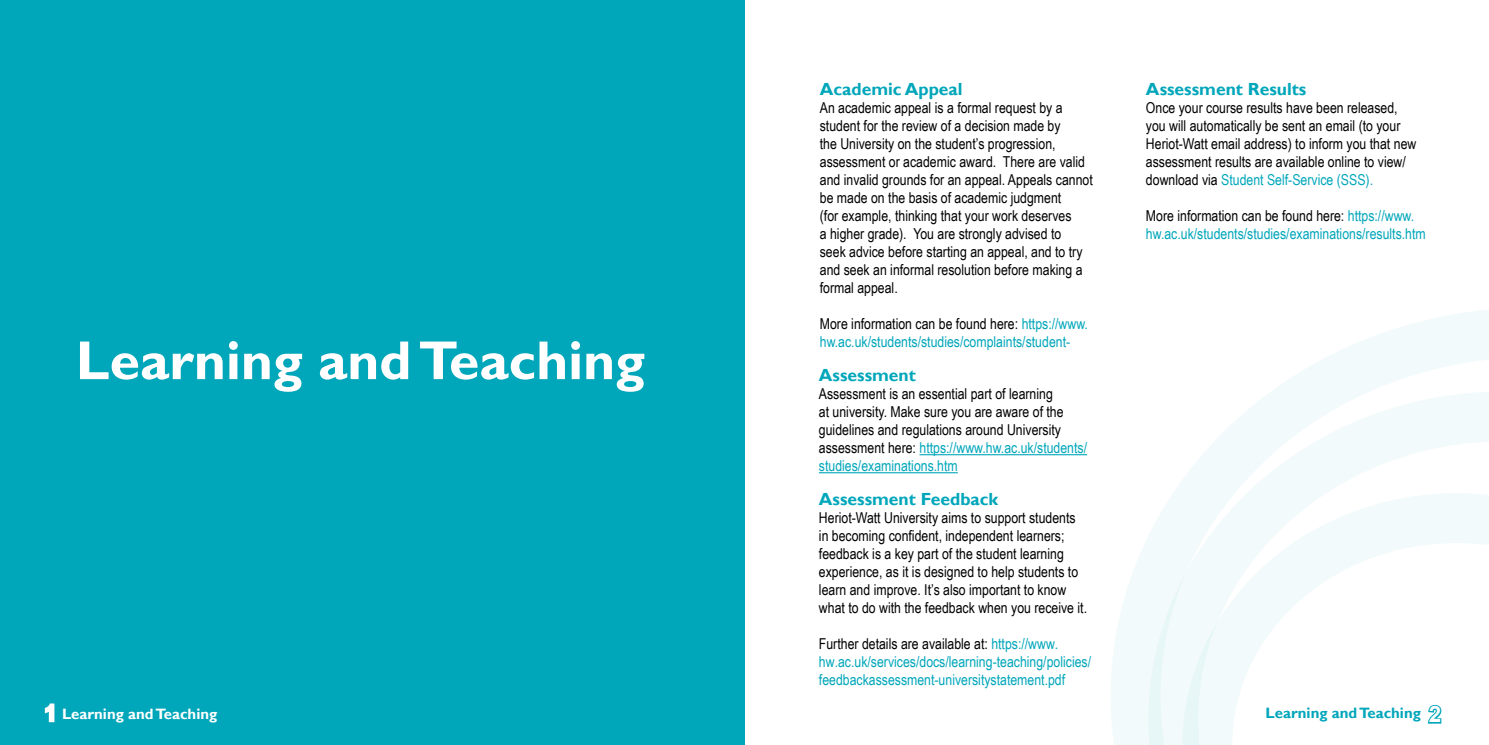
<style>
.page{position:relative;width:1489px;height:745px;background:#fff}
.page>*{position:absolute;margin:0;border:0;box-sizing:border-box;transform-origin:0 0}
.t1{font:700 55px "Gill Sans";color:#fff}
.t2{font:700 17.5px "Gill Sans";color:#00a6ba}
.t3{font:15px/18px "Arial Narrow";color:#000}
.t4{font:15px/18px "Arial Narrow";color:#00a6ba}
.t5{font:700 15px "Gill Sans";color:#fff}
.t6{font:700 15px "Gill Sans";color:#00a6ba}
.s1{color:#000}
.s2{color:#00a6ba}
.s3{font-family:"Arial";font-size:22.5px}
.s4{font-family:"Arial";font-size:22.5px;color:#fff}
</style>
<div class="page">
<div style="left:0;top:0;width:744px;height:744px;background:#00a6ba"></div>
<svg style="left:44px;top:703px;width:11px;height:20px"></svg>
<svg style="left:1111px;top:310px;width:377px;height:434px"></svg>
<svg style="left:1148px;top:391px;width:340px;height:353px"></svg>
<hr style="left:919px;top:454px;width:168px;height:1px;background:#00a6ba">
<hr style="left:819px;top:472px;width:138px;height:1px;background:#00a6ba">
<h1 class="t1" style="left:76px;top:327px;width:570px">Learning and Teaching</h1>
<p class="t2" style="left:819px;top:79px;width:144px">Academic Appeal</p>
<p class="t3" style="left:819px;top:98px;width:274px">An academic appeal is a formal request by a student for the review of a decision made by<br>the University on the student’s progression, assessment or academic award. There are valid and invalid grounds for an appeal. Appeals cannot be made on the basis of academic judgment<br>(for example, thinking that your work deserves<br>a higher grade). You are strongly advised to<br>seek advice before starting an appeal, and to try and seek an informal resolution before making a formal appeal.</p>
<p class="t4" style="left:819px;top:314px;width:270px"><span class="s1">More information can be found here:</span> https://www. hw.ac.uk/students/studies/complaints/student-</p>
<p class="t2" style="left:819px;top:364px;width:98px">Assessment</p>
<p class="t3" style="left:819px;top:384px;width:270px">Assessment is an essential part of learning<br>at university. Make sure you are aware of the guidelines and regulations around University assessment here: <span class="s2">https://www.hw.ac.uk/students/ studies/examinations.htm</span></p>
<p class="t2" style="left:819px;top:488px;width:181px">Assessment Feedback</p>
<p class="t3" style="left:819px;top:508px;width:270px">Heriot-Watt University aims to support students in becoming confident, independent learners; feedback is a key part of the student learning experience, as it is designed to help students to learn and improve. It’s also important to know what to do with the feedback when you receive it.</p>
<p class="t4" style="left:819px;top:634px;width:274px"><span class="s1">Further details are available at:</span> https://www. hw.ac.uk/services/docs/learning-teaching/policies/ feedbackassessment-universitystatement.pdf</p>
<p class="t2" style="left:1145px;top:79px;width:162px">Assessment Results</p>
<p class="t3" style="left:1145px;top:98px;width:272px">Once your course results have been released, you will automatically be sent an email (to your Heriot-Watt email address) to inform you that new assessment results are available online to view/ download via <span class="s2">Student Self-Service (SSS).</span></p>
<p class="t4" style="left:1145px;top:206px;width:281px"><span class="s1">More information can be found here:</span> https://www. hw.ac.uk/students/studies/examinations/results.htm</p>
<p class="t5" style="left:44px;top:704px;width:174px"><span class="s3">1</span> Learning and Teaching</p>
<p class="t6" style="left:1265px;top:703px;width:177px">Learning and Teaching <span class="s4">2</span></p>
</div>
